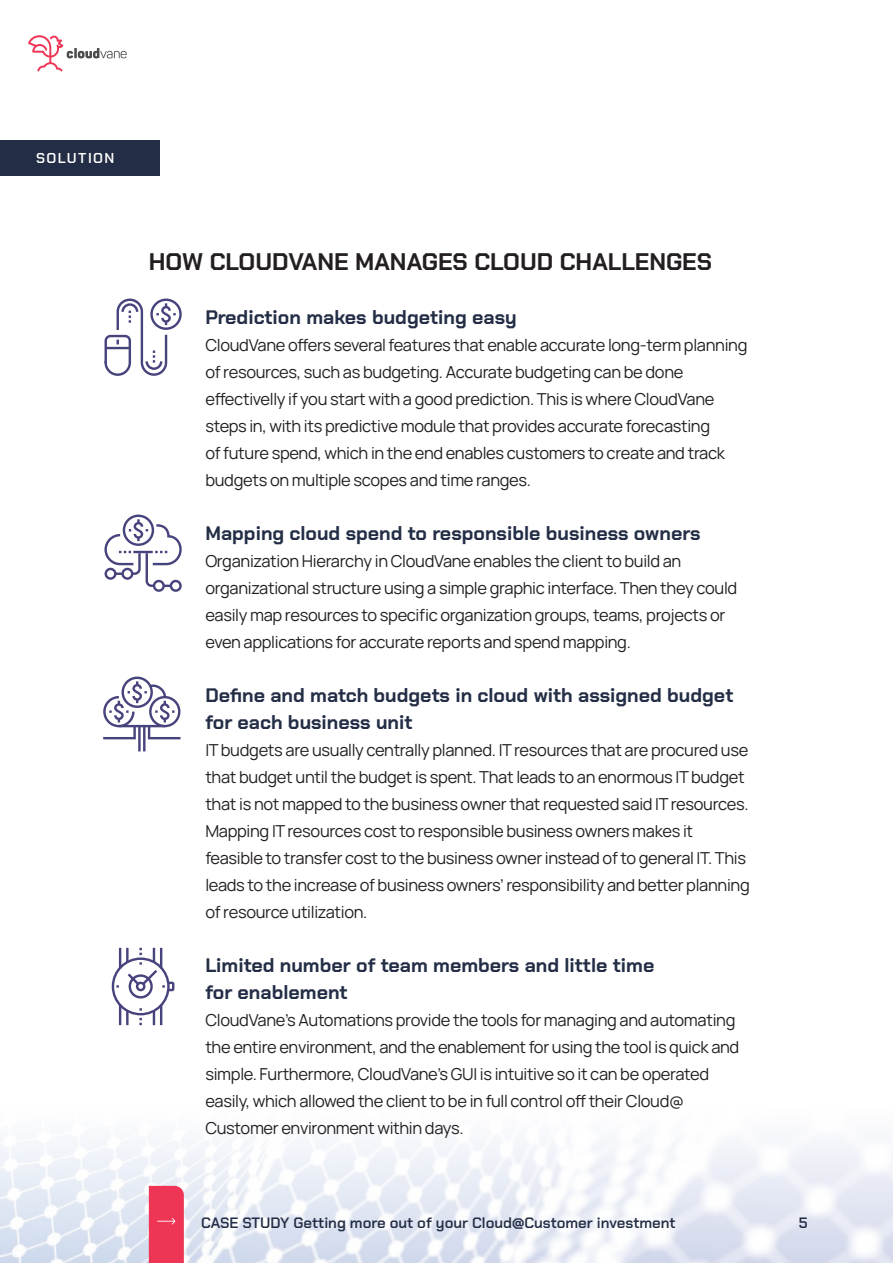
<style>
.page{position:relative;width:893px;height:1263px;background:#fff}
.page>*{position:absolute;margin:0;border:0;box-sizing:border-box;transform-origin:0 0}
.t1{font:700 24px "Chakra Petch";color:#231f20}
.t2{font:700 19.5px/27px "Chakra Petch";color:#232e46}
.t3{font:200 16.5px/27px "Manrope";letter-spacing:-.02em;color:#231f20}
.t4{font:600 15px "Chakra Petch";color:#232e46}
.t5{font:600 14.4px "Chakra Petch";letter-spacing:.1em;color:#fff}
</style>
<div class="page">
<img style="left:0;top:1138px;width:893px;height:125px">
<div style="left:149px;top:1186px;width:35px;height:77px;background:#ee3555"></div>
<svg style="left:28px;top:35px;width:99px;height:37px"></svg>
<div style="left:0;top:140px;width:159px;height:36px;background:#232e46"></div>
<div style="left:150px;top:299px;width:32px;height:31px;border:2px solid #47437c;border-radius:50%"></div>
<svg style="left:104px;top:298px;width:72px;height:78px"></svg>
<div style="left:123px;top:514px;width:31px;height:32px;border:2px solid #47437c;border-radius:50%"></div>
<div style="left:153px;top:580px;width:12px;height:12px;border:2px solid #47437c;border-radius:50%"></div>
<div style="left:170px;top:580px;width:12px;height:12px;border:2px solid #47437c;border-radius:50%"></div>
<svg style="left:104px;top:519px;width:78px;height:69px"></svg>
<svg style="left:139px;top:1018px;width:3px;height:7px"></svg>
<div style="left:129px;top:974px;width:24px;height:24px;border:2px solid #47437c;border-radius:50%"></div>
<div style="left:112px;top:957px;width:58px;height:58px;border:2px solid #47437c;border-radius:50%"></div>
<hr style="left:119px;top:1004px;width:2px;height:21px;background:#47437c">
<hr style="left:126px;top:1011px;width:3px;height:14px;background:#47437c">
<svg style="left:153px;top:1011px;width:2px;height:14px"></svg>
<hr style="left:160px;top:1004px;width:2px;height:21px;background:#47437c">
<hr style="left:119px;top:948px;width:2px;height:20px;background:#47437c">
<svg style="left:125px;top:948px;width:50px;height:44px"></svg>
<div style="left:121px;top:676px;width:32px;height:32px;border:2px solid #47437c;border-radius:50%"></div>
<hr style="left:138px;top:726px;width:3px;height:25px;background:#47437c">
<hr style="left:143px;top:726px;width:2px;height:25px;background:#47437c">
<svg style="left:103px;top:681px;width:78px;height:59px"></svg>
<p class="t5" style="left:36px;top:150px;width:80px">SOLUTION</p>
<h1 class="t1" style="left:149px;top:248px;width:565px">HOW CLOUDVANE MANAGES CLOUD CHALLENGES</h1>
<p class="t2" style="left:205px;top:304px;width:313px">Prediction makes budgeting easy</p>
<p class="t3" style="left:205px;top:331px;width:544px">CloudVane offers several features that enable accurate long-term planning of resources, such as budgeting. Accurate budgeting can be done effectivelly if you start with a good prediction. This is where CloudVane steps in, with its predictive module that provides accurate forecasting<br>of future spend, which in the end enables customers to create and track budgets on multiple scopes and time ranges.</p>
<p class="t2" style="left:205px;top:520px;width:497px">Mapping cloud spend to responsible business owners</p>
<p class="t3" style="left:205px;top:547px;width:533px">Organization Hierarchy in CloudVane enables the client to build an organizational structure using a simple graphic interface. Then they could easily map resources to specific organization groups, teams, projects or even applications for accurate reports and spend mapping.</p>
<p class="t2" style="left:205px;top:682px;width:529px">Define and match budgets in cloud with assigned budget for each business unit</p>
<p class="t3" style="left:205px;top:736px;width:546px">IT budgets are usually centrally planned. IT resources that are procured use that budget until the budget is spent. That leads to an enormous IT budget that is not mapped to the business owner that requested said IT resources.<br>Mapping IT resources cost to responsible business owners makes it feasible to transfer cost to the business owner instead of to general IT. This leads to the increase of business owners’ responsibility and better planning of resource utilization.</p>
<p class="t2" style="left:205px;top:952px;width:450px">Limited number of team members and little time for enablement</p>
<p class="t3" style="left:205px;top:1006px;width:535px">CloudVane’s Automations provide the tools for managing and automating the entire environment, and the enablement for using the tool is quick and simple. Furthermore, CloudVane’s GUI is intuitive so it can be operated easily, which allowed the client to be in full control off their Cloud@ Customer environment within days.</p>
<p class="t4" style="left:201px;top:1214px;width:476px">CASE STUDY Getting more out of your Cloud@Customer investment</p>
<p class="t4" style="left:799px;top:1214px;width:10px">5</p>
</div>
